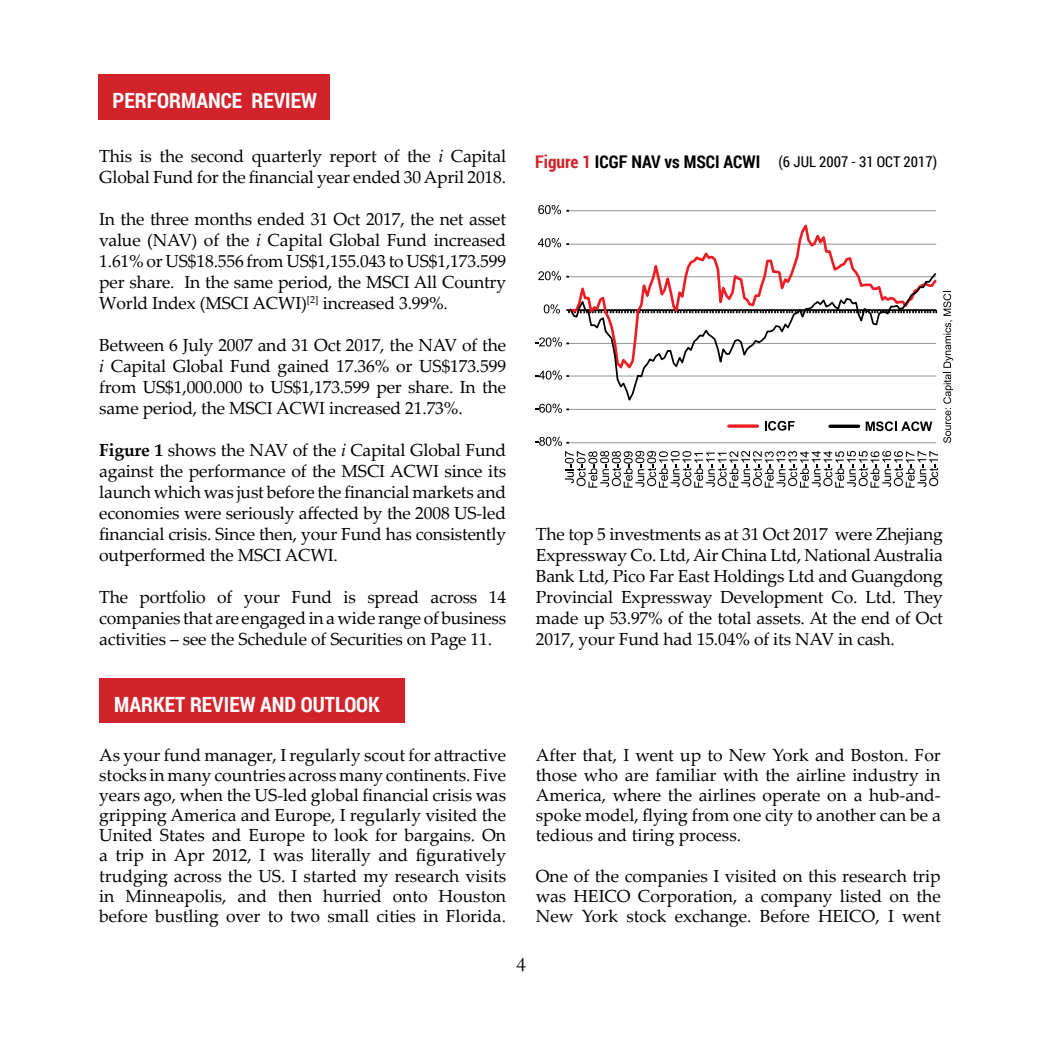
<style>
.page{position:relative;width:1042px;height:1042px;background:#fff}
.page>*{position:absolute;margin:0;border:0;box-sizing:border-box;transform-origin:0 0}
.t1{font:700 21px "Roboto Condensed";color:#fff}
.t2{font:21px "Garamond";color:#000}
.t3{font:17.5px/21px "Palatino Linotype";letter-spacing:-.01em;color:#000;text-align:justify}
.t4{font:700 17.5px "Roboto Condensed";color:#000}
.t5{font:14.88px "Roboto Condensed";color:#000}
.s1{font-style:italic}
.s2{font-weight:700}
.s3{color:#d2232a}
</style>
<div class="page">
<div style="left:98px;top:74px;width:231px;height:46px;background:#d2232a"></div>
<div style="left:99px;top:678px;width:306px;height:45px;background:#d2232a"></div>
<hr style="left:569px;top:210px;width:367px;height:1px;background:#939598">
<svg style="left:569px;top:224px;width:368px;height:47px"></svg>
<svg style="left:569px;top:271px;width:368px;height:20px"></svg>
<svg style="left:538px;top:271px;width:31px;height:9px"></svg>
<svg style="left:538px;top:238px;width:31px;height:9px"></svg>
<svg style="left:538px;top:205px;width:31px;height:9px"></svg>
<svg style="left:535px;top:291px;width:418px;height:197px"></svg>
<p class="t1" style="left:113px;top:86px;width:206px">PERFORMANCE REVIEW</p>
<p class="t3" style="left:99px;top:144px;width:408px">This is the second quarterly report of the <span class="s1">i</span> Capital<br>Global Fund for the financial year ended 30 April 2018.</p>
<p class="t3" style="left:99px;top:207px;width:408px">In the three months ended 31 Oct 2017, the net asset value (NAV) of the <span class="s1">i</span> Capital Global Fund increased 1.61% or US$18.556 from US$1,155.043 to US$1,173.599 per share. In the same period, the MSCI All Country World Index (MSCI ACWI)<sup>[2]</sup> increased 3.99%.</p>
<p class="t3" style="left:99px;top:333px;width:408px">Between 6 July 2007 and 31 Oct 2017, the NAV of the <span class="s1">i</span> Capital Global Fund gained 17.36% or US$173.599 from US$1,000.000 to US$1,173.599 per share. In the same period, the MSCI ACWI increased 21.73%.</p>
<p class="t3" style="left:99px;top:438px;width:408px"><span class="s2">Figure 1</span> shows the NAV of the <span class="s1">i</span> Capital Global Fund against the performance of the MSCI ACWI since its launch which was just before the financial markets and economies were seriously affected by the 2008 US-led financial crisis. Since then, your Fund has consistently outperformed the MSCI ACWI.</p>
<p class="t3" style="left:99px;top:585px;width:408px">The portfolio of your Fund is spread across 14 companies that are engaged in a wide range of business activities – see the Schedule of Securities on Page 11.</p>
<p class="t4" style="left:535px;top:150px;width:227px"><span class="s3">Figure 1</span> ICGF NAV vs MSCI ACWI</p>
<p class="t5" style="left:778px;top:152px;width:160px">(6 JUL 2007 - 31 OCT 2017)</p>
<p class="t3" style="left:536px;top:523px;width:408px">The top 5 investments as at 31 Oct 2017 were Zhejiang Expressway Co. Ltd, Air China Ltd, National Australia Bank Ltd, Pico Far East Holdings Ltd and Guangdong Provincial Expressway Development Co. Ltd. They made up 53.97% of the total assets. At the end of Oct 2017, your Fund had 15.04% of its NAV in cash.</p>
<p class="t1" style="left:114px;top:689px;width:267px">MARKET REVIEW AND OUTLOOK</p>
<p class="t3" style="left:99px;top:744px;width:408px;line-height:20.1px">As your fund manager, I regularly scout for attractive stocks in many countries across many continents. Five years ago, when the US-led global financial crisis was gripping America and Europe, I regularly visited the United States and Europe to look for bargains. On a trip in Apr 2012, I was literally and figuratively trudging across the US. I started my research visits in Minneapolis, and then hurried onto Houston before bustling over to two small cities in Florida.</p>
<p class="t3" style="left:536px;top:744px;width:406px;line-height:20.1px">After that, I went up to New York and Boston. For those who are familiar with the airline industry in America, where the airlines operate on a hub-and&shy;spoke model, flying from one city to another can be a tedious and tiring process.</p>
<p class="t3" style="left:536px;top:865px;width:406px;line-height:20.1px">One of the companies I visited on this research trip was HEICO Corporation, a company listed on the New York stock exchange. Before HEICO, I went</p>
<p class="t2" style="left:516px;top:950px;width:11px">4</p>
</div>
